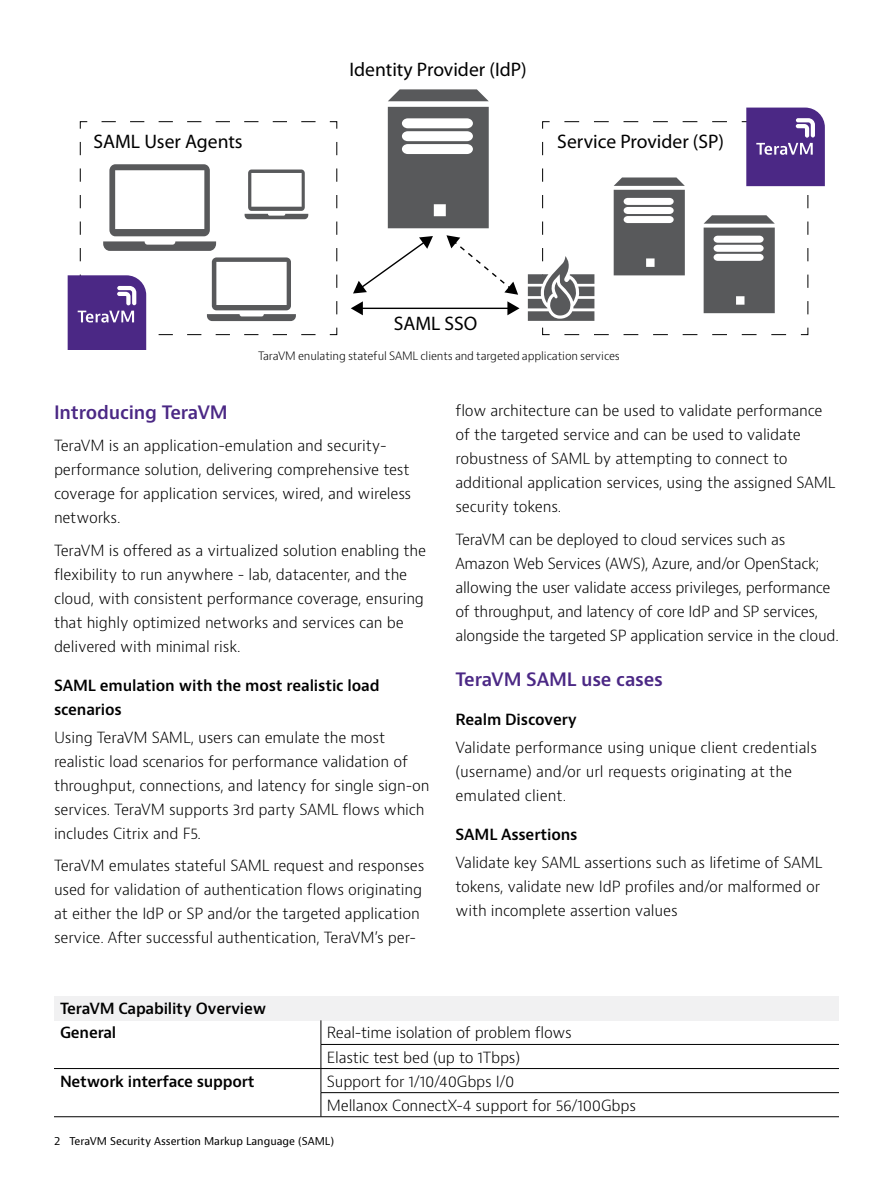
<style>
.page{position:relative;width:893px;height:1191px;background:#fff}
.page>*{position:absolute;margin:0;border:0;box-sizing:border-box;transform-origin:0 0}
.t1{font:19.65px "Myriad Pro";color:#000}
.t2{font:600 18px "Bernino Sans";letter-spacing:-.01em;color:#4b2885}
.t3{font:300 15px/24px "Bernino Sans";letter-spacing:-.01em;color:#000}
.t4{font:600 15px/24px "Bernino Sans";letter-spacing:-.015em;color:#000}
.t5{font:300 11.25px "Bernino Sans";letter-spacing:-.01em;color:#000}
.t6{font:10.5px "Bernino Sans";color:#000}
</style>
<div class="page">
<div style="left:54px;top:996px;width:785px;height:24px;background:#f1f1f2"></div>
<hr style="left:54px;top:1068px;width:267px;height:1px;background:#000">
<hr style="left:54px;top:1116px;width:267px;height:1px;background:#000">
<hr style="left:321px;top:1044px;width:518px;height:1px;background:#000">
<hr style="left:321px;top:1068px;width:518px;height:1px;background:#000">
<hr style="left:321px;top:1092px;width:518px;height:1px;background:#000">
<hr style="left:321px;top:1116px;width:518px;height:1px;background:#000">
<svg style="left:321px;top:1020px;width:1px;height:96px"></svg>
<svg style="left:388px;top:89px;width:101px;height:12px"></svg>
<svg style="left:388px;top:107px;width:101px;height:121px"></svg>
<hr style="left:361px;top:308px;width:148px;height:1px;background:#000">
<svg style="left:507px;top:301px;width:12px;height:14px"></svg>
<svg style="left:351px;top:301px;width:12px;height:14px"></svg>
<svg style="left:353px;top:236px;width:80px;height:57px"></svg>
<svg style="left:446px;top:235px;width:72px;height:60px"></svg>
<svg style="left:800px;top:327px;width:9px;height:8px"></svg>
<svg style="left:564px;top:334px;width:222px;height:1px"></svg>
<svg style="left:542px;top:327px;width:8px;height:8px"></svg>
<svg style="left:329px;top:327px;width:8px;height:8px"></svg>
<svg style="left:80px;top:121px;width:8px;height:8px"></svg>
<svg style="left:102px;top:121px;width:214px;height:1px"></svg>
<svg style="left:329px;top:121px;width:8px;height:8px"></svg>
<svg style="left:336px;top:142px;width:1px;height:173px"></svg>
<svg style="left:68px;top:141px;width:248px;height:208px"></svg>
<svg style="left:528px;top:108px;width:297px;height:213px"></svg>
<h1 class="t1" style="left:349px;top:58px;width:179px">Identity Provider (IdP)</h1>
<h1 class="t1" style="left:94px;top:130px;width:151px">SAML User Agents</h1>
<h1 class="t1" style="left:557px;top:129px;width:168px">Service Provider (SP)</h1>
<h1 class="t1" style="left:394px;top:311px;width:85px">SAML SSO</h1>
<p class="t5" style="left:258px;top:349px;width:363px">TaraVM enulating stateful SAML clients and targeted application services</p>
<p class="t2" style="left:54px;top:400px;width:175px">Introducing TeraVM</p>
<p class="t3" style="left:54px;top:434px;width:359px">TeraVM is an application-emulation and security&shy;performance solution, delivering comprehensive test coverage for application services, wired, and wireless networks.</p>
<p class="t3" style="left:54px;top:538px;width:374px">TeraVM is offered as a virtualized solution enabling the flexibility to run anywhere - lab, datacenter, and the cloud, with consistent performance coverage, ensuring that highly optimized networks and services can be delivered with minimal risk.</p>
<p class="t4" style="left:54px;top:673px;width:327px">SAML emulation with the most realistic load scenarios</p>
<p class="t3" style="left:54px;top:725px;width:377px">Using TeraVM SAML, users can emulate the most realistic load scenarios for performance validation of throughput, connections, and latency for single sign-on services. TeraVM supports 3rd party SAML flows which includes Citrix and F5.</p>
<p class="t3" style="left:54px;top:854px;width:372px">TeraVM emulates stateful SAML request and responses used for validation of authentication flows originating at either the IdP or SP and/or the targeted application service. After successful authentication, TeraVM’s per-</p>
<p class="t3" style="left:455px;top:399px;width:382px">flow architecture can be used to validate performance of the targeted service and can be used to validate robustness of SAML by attempting to connect to additional application services, using the assigned SAML security tokens.</p>
<p class="t3" style="left:455px;top:527px;width:385px">TeraVM can be deployed to cloud services such as Amazon Web Services (AWS), Azure, and/or OpenStack; allowing the user validate access privileges, performance of throughput, and latency of core IdP and SP services, alongside the targeted SP application service in the cloud.</p>
<p class="t2" style="left:455px;top:668px;width:209px">TeraVM SAML use cases</p>
<p class="t4" style="left:455px;top:708px;width:123px">Realm Discovery</p>
<p class="t3" style="left:455px;top:736px;width:363px">Validate performance using unique client credentials (username) and/or url requests originating at the emulated client.</p>
<p class="t4" style="left:455px;top:823px;width:124px">SAML Assertions</p>
<p class="t3" style="left:455px;top:851px;width:368px">Validate key SAML assertions such as lifetime of SAML tokens, validate new IdP profiles and/or malformed or with incomplete assertion values</p>
<p class="t4" style="left:60px;top:997px;width:208px">TeraVM Capability Overview<br>General</p>
<p class="t3" style="left:327px;top:1021px;width:246px">Real-time isolation of problem flows<br>Elastic test bed (up to 1Tbps)</p>
<p class="t4" style="left:60px;top:1069px;width:196px">Network interface support</p>
<p class="t3" style="left:327px;top:1069px;width:311px">Support for 1/10/40Gbps I/0<br>Mellanox ConnectX-4 support for 56/100Gbps</p>
<p class="t6" style="left:54px;top:1134px;width:282px">2 TeraVM Security Assertion Markup Language (SAML)</p>
</div>
